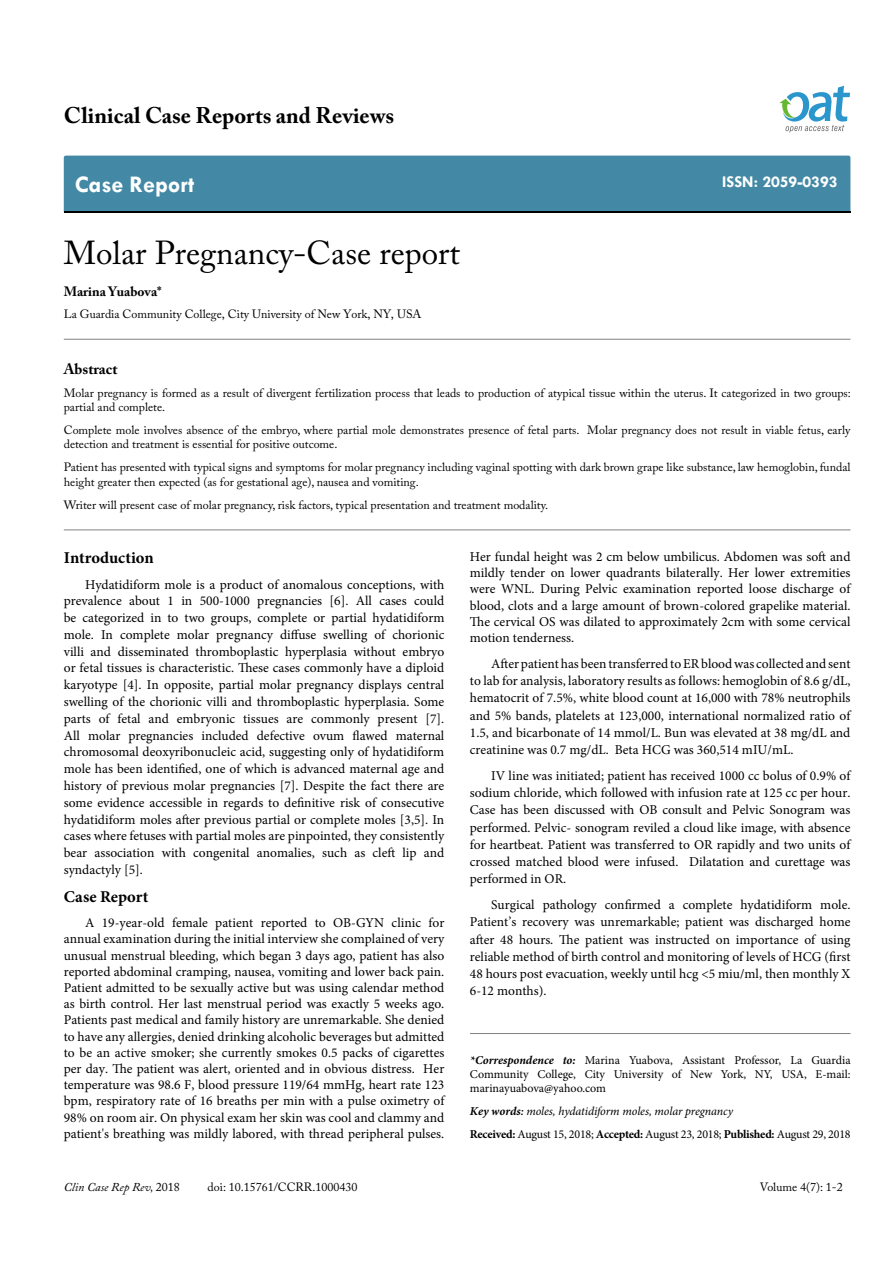
<style>
.page{position:relative;width:893px;height:1263px;background:#fff}
.page>*{position:absolute;margin:0;border:0;box-sizing:border-box;transform-origin:0 0}
.t1{font:33px "Adobe Caslon Pro";color:#000}
.t2{font:700 24px "Tw Cen";color:#fff}
.t3{font:700 22.5px "Adobe Caslon Pro";color:#000}
.t4{font:700 16.5px "Minion Pro";letter-spacing:.005em;color:#000}
.t5{font:700 16.5px "Tw Cen";color:#fff}
.t6{font:700 15px "Adobe Caslon Pro";color:#000}
.t7{font:13.5px/16.2px "Minion Pro";color:#000;text-align:justify}
.t8{font:700 13.5px "Adobe Caslon Pro";color:#000}
.t9{font:12px/14.4px "Adobe Caslon Pro";color:#000}
.t10{font:12px/14.4px "Minion Pro";letter-spacing:-.01em;color:#000;text-align:justify}
.t11{font:italic 12px "Adobe Caslon Pro";color:#000}
.s1{font-weight:700;font-style:italic}
.s2{font-weight:600;font-style:italic}
.s3{font-style:italic}
.s4{font-weight:700}
.s5{font-style:normal}
</style>
<div class="page">
<div style="left:64px;top:156px;width:786px;height:56px;background:#4389a5"></div>
<svg style="left:779px;top:86px;width:71px;height:47px"></svg>
<hr style="left:470px;top:1033px;width:381px;height:1px;background:#808285">
<hr style="left:64px;top:530px;width:786px;height:1px;background:#808285">
<hr style="left:64px;top:339px;width:786px;height:1px;background:#808285">
<h3 class="t3" style="left:64px;top:102px;width:332px">Clinical Case Reports and Reviews</h3>
<h2 class="t2" style="left:75px;top:170px;width:121px">Case Report</h2>
<h1 class="t1" style="left:64px;top:233px;width:398px">Molar Pregnancy-Case report</h1>
<p class="t8" style="left:64px;top:283px;width:99px">Marina Yuabova*</p>
<p class="t9" style="left:64px;top:307px;width:359px">La Guardia Community College, City University of New York, NY, USA</p>
<p class="t5" style="left:722px;top:172px;width:117px">ISSN: 2059-0393</p>
<p class="t6" style="left:64px;top:360px;width:55px">Abstract</p>
<p class="t9" style="left:64px;top:385px;width:789px">Molar pregnancy is formed as a result of divergent fertilization process that leads to production of atypical tissue within the uterus. It categorized in two groups: partial and complete.</p>
<p class="t9" style="left:64px;top:423px;width:788px">Complete mole involves absence of the embryo, where partial mole demonstrates presence of fetal parts. Molar pregnancy does not result in viable fetus, early detection and treatment is essential for positive outcome.</p>
<p class="t9" style="left:64px;top:460px;width:788px">Patient has presented with typical signs and symptoms for molar pregnancy including vaginal spotting with dark brown grape like substance, law hemoglobin, fundal height greater then expected (as for gestational age), nausea and vomiting.</p>
<p class="t9" style="left:64px;top:497px;width:486px">Writer will present case of molar pregnancy, risk factors, typical presentation and treatment modality.</p>
<p class="t7" style="left:470px;top:549px;width:382px">Her fundal height was 2 cm below umbilicus. Abdomen was soft and mildly tender on lower quadrants bilaterally. Her lower extremities were WNL. During Pelvic examination reported loose discharge of blood, clots and a large amount of brown-colored grapelike material.<br>The cervical OS was dilated to approximately 2cm with some cervical motion tenderness.</p>
<p class="t7" style="left:470px;top:655px;width:382px;line-height:17.2px;text-indent:21px">After patient has been transferred to ER blood was collected and sent to lab for analysis, laboratory results as follows: hemoglobin of 8.6 g/dL, hematocrit of 7.5%, white blood count at 16,000 with 78% neutrophils and 5% bands, platelets at 123,000, international normalized ratio of 1.5, and bicarbonate of 14 mmol/L. Bun was elevated at 38 mg/dL and creatinine was 0.7 mg/dL. Beta HCG was 360,514 mIU/mL.</p>
<p class="t7" style="left:470px;top:767px;width:382px;line-height:17.2px;text-indent:21px">IV line was initiated; patient has received 1000 cc bolus of 0.9% of sodium chloride, which followed with infusion rate at 125 cc per hour.<br>Case has been discussed with OB consult and Pelvic Sonogram was performed. Pelvic- sonogram reviled a cloud like image, with absence for heartbeat. Patient was transferred to OR rapidly and two units of crossed matched blood were infused. Dilatation and curettage was performed in OR.</p>
<p class="t7" style="left:470px;top:896px;width:382px;line-height:17.2px;text-indent:21px">Surgical pathology confirmed a complete hydatidiform mole.<br>Patient’s recovery was unremarkable; patient was discharged home after 48 hours. The patient was instructed on importance of using reliable method of birth control and monitoring of levels of HCG (first 48 hours post evacuation, weekly until hcg &lt;5 miu/ml, then monthly X 6-12 months).</p>
<p class="t4" style="left:64px;top:546px;width:91px">Introduction</p>
<p class="t7" style="left:64px;top:576px;width:382px;line-height:16.8px;text-indent:21px">Hydatidiform mole is a product of anomalous conceptions, with prevalence about 1 in 500-1000 pregnancies [6]. All cases could be categorized in to two groups, complete or partial hydatidiform mole. In complete molar pregnancy diffuse swelling of chorionic villi and disseminated thromboplastic hyperplasia without embryo or fetal tissues is characteristic. These cases commonly have a diploid karyotype [4]. In opposite, partial molar pregnancy displays central swelling of the chorionic villi and thromboplastic hyperplasia. Some parts of fetal and embryonic tissues are commonly present [7].<br>All molar pregnancies included defective ovum flawed maternal chromosomal deoxyribonucleic acid, suggesting only of hydatidiform mole has been identified, one of which is advanced maternal age and history of previous molar pregnancies [7]. Despite the fact there are some evidence accessible in regards to definitive risk of consecutive hydatidiform moles after previous partial or complete moles [3,5]. In cases where fetuses with partial moles are pinpointed, they consistently bear association with congenital anomalies, such as cleft lip and syndactyly [5].</p>
<p class="t4" style="left:64px;top:885px;width:86px">Case Report</p>
<p class="t7" style="left:64px;top:915px;width:382px;text-indent:21px">A 19-year-old female patient reported to OB-GYN clinic for annual examination during the initial interview she complained of very unusual menstrual bleeding, which began 3 days ago, patient has also reported abdominal cramping, nausea, vomiting and lower back pain.<br>Patient admitted to be sexually active but was using calendar method as birth control. Her last menstrual period was exactly 5 weeks ago.<br>Patients past medical and family history are unremarkable. She denied to have any allergies, denied drinking alcoholic beverages but admitted to be an active smoker; she currently smokes 0.5 packs of cigarettes per day. The patient was alert, oriented and in obvious distress. Her temperature was 98.6 F, blood pressure 119/64 mmHg, heart rate 123 bpm, respiratory rate of 16 breaths per min with a pulse oximetry of 98% on room air. On physical exam her skin was cool and clammy and patient's breathing was mildly labored, with thread peripheral pulses.</p>
<p class="t10" style="left:470px;top:1052px;width:382px"><span class="s1">*Correspondence to:</span> Marina Yuabova, Assistant Professor, La Guardia Community College, City University of New York, NY, USA, E-mail: marinayuabova@yahoo.com</p>
<p class="t10" style="left:470px;top:1100px;width:382px;line-height:23px"><span class="s1">Key words</span><span class="s2">:</span> <span class="s3">moles, hydatidiform moles, molar pregnancy<br></span><span class="s4">Received:</span> August 15, 2018; <span class="s4">Accepted:</span> August 23, 2018; <span class="s4">Published:</span> August 29, 2018</p>
<p class="t11" style="left:64px;top:1180px;width:118px">Clin Case Rep Rev, <span class="s5">2018</span></p>
<p class="t9" style="left:208px;top:1180px;width:151px">doi: 10.15761/CCRR.1000430</p>
<p class="t9" style="left:760px;top:1180px;width:84px">Volume 4(7): 1-2</p>
</div>
